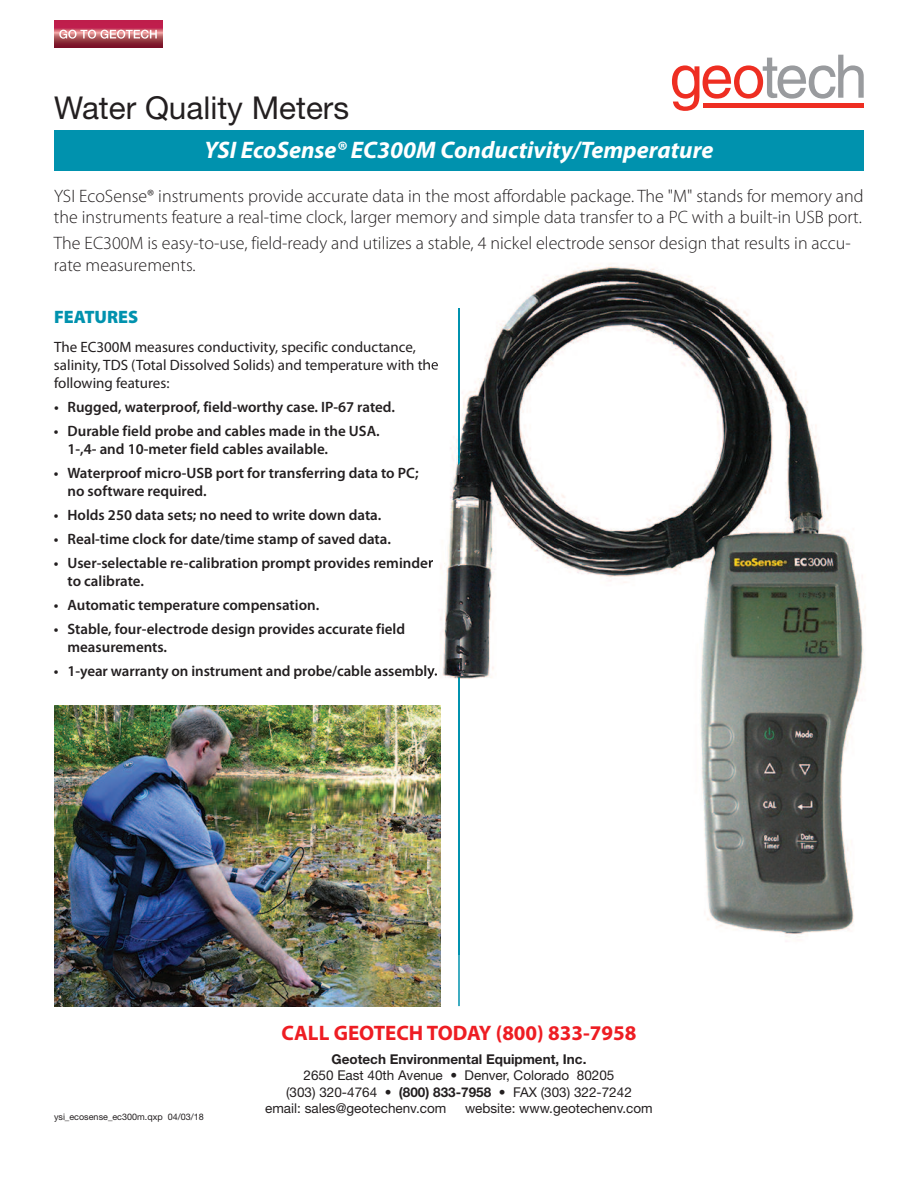
<style>
.page{position:relative;width:918px;height:1188px;background:#fff}
.page>*{position:absolute;margin:0;border:0;box-sizing:border-box;transform-origin:0 0}
.t1{font:31.5px "Helvetica Neue";color:#231f20}
.t2{font:italic 700 24px "Myriad Pro";color:#fff}
.t3{font:700 21px "Myriad Pro";color:#ee1d23}
.t4{font:300 18px/21.6px "Myriad Pro";color:#231f20}
.t5{font:900 18px "Myriad Pro";color:#0092ae}
.t6{font:600 15px/18px "Myriad Pro";color:#231f20}
.t7{font:15px/18px "Myriad Pro";color:#231f20}
.t8{font:13.5px "Helvetica Neue";color:#231f20}
.t9{font:700 13.5px "Helvetica Neue";color:#231f20}
.t10{font:9px "Helvetica Neue";color:#231f20}
.s1{font-weight:700}
</style>
<div class="page">
<svg style="left:672px;top:55px;width:192px;height:56px"></svg>
<div style="left:703px;top:103px;width:161px;height:5px;background:#ee2e22"></div>
<div style="left:54px;top:130px;width:810px;height:41px;background:#0092ae"></div>
<svg style="left:54px;top:21px;width:108px;height:27px;background:#a52845"></svg>
<svg style="left:59px;top:30px;width:98px;height:9px"></svg>
<hr style="left:458px;top:308px;width:2px;height:698px;background:#0092ae">
<img style="left:54px;top:705px;width:387px;height:301px">
<img style="left:428px;top:263px;width:436px;height:679px">
<img style="left:458px;top:308px;width:2px;height:634px">
<img style="left:428px;top:705px;width:13px;height:250px">
<h1 class="t1" style="left:54px;top:96px;width:297px">Water Quality Meters</h1>
<h2 class="t2" style="left:204px;top:140px;width:511px">YSI EcoSense® EC300M Conductivity/Temperature</h2>
<p class="t4" style="left:54px;top:186px;width:811px">YSI EcoSense® instruments provide accurate data in the most affordable package. The "M" stands for memory and the instruments feature a real-time clock, larger memory and simple data transfer to a PC with a built-in USB port.</p>
<p class="t4" style="left:54px;top:234px;width:798px">The EC300M is easy-to-use, field-ready and utilizes a stable, 4 nickel electrode sensor design that results in accu&shy;rate measurements.</p>
<p class="t5" style="left:54px;top:310px;width:86px">FEATURES</p>
<p class="t7" style="left:54px;top:339px;width:386px">The EC300M measures conductivity, specific conductance, salinity, TDS (Total Dissolved Solids) and temperature with the following features:</p>
<p class="t6" style="left:54px;top:399px;width:343px">• Rugged, waterproof, field-worthy case. IP-67 rated.</p>
<p class="t6" style="left:67px;top:423px;width:314px;text-indent:-13px">• Durable field probe and cables made in the USA.<br>1-,4- and 10-meter field cables available.</p>
<p class="t6" style="left:67px;top:465px;width:353px;text-indent:-14px">• Waterproof micro-USB port for transferring data to PC; no software required.</p>
<p class="t6" style="left:54px;top:507px;width:329px">• Holds 250 data sets; no need to write down data.</p>
<p class="t6" style="left:54px;top:531px;width:339px">• Real-time clock for date/time stamp of saved data.</p>
<p class="t6" style="left:67px;top:555px;width:367px;text-indent:-13px">• User-selectable re-calibration prompt provides reminder to calibrate.</p>
<p class="t6" style="left:54px;top:597px;width:267px">• Automatic temperature compensation.</p>
<p class="t6" style="left:67px;top:621px;width:339px;text-indent:-13px">• Stable, four-electrode design provides accurate field measurements.</p>
<p class="t6" style="left:54px;top:663px;width:385px">• 1-year warranty on instrument and probe/cable assembly.</p>
<p class="t10" style="left:54px;top:1114px;width:151px">ysi_ecosense_ec300m.qxp 04/03/18</p>
<h3 class="t3" style="left:282px;top:1025px;width:356px">CALL GEOTECH TODAY (800) 833-7958</h3>
<p class="t9" style="left:332px;top:1055px;width:256px">Geotech Environmental Equipment, Inc.</p>
<p class="t8" style="left:304px;top:1071px;width:312px">2650 East 40th Avenue • Denver, Colorado 80205</p>
<p class="t8" style="left:286px;top:1087px;width:347px">(303) 320-4764 • <span class="s1">(800) 833-7958</span> • FAX (303) 322-7242</p>
<p class="t8" style="left:265px;top:1103px;width:183px">email: sales@geotechenv.com</p>
<p class="t8" style="left:465px;top:1103px;width:189px">website: www.geotechenv.com</p>
</div>
